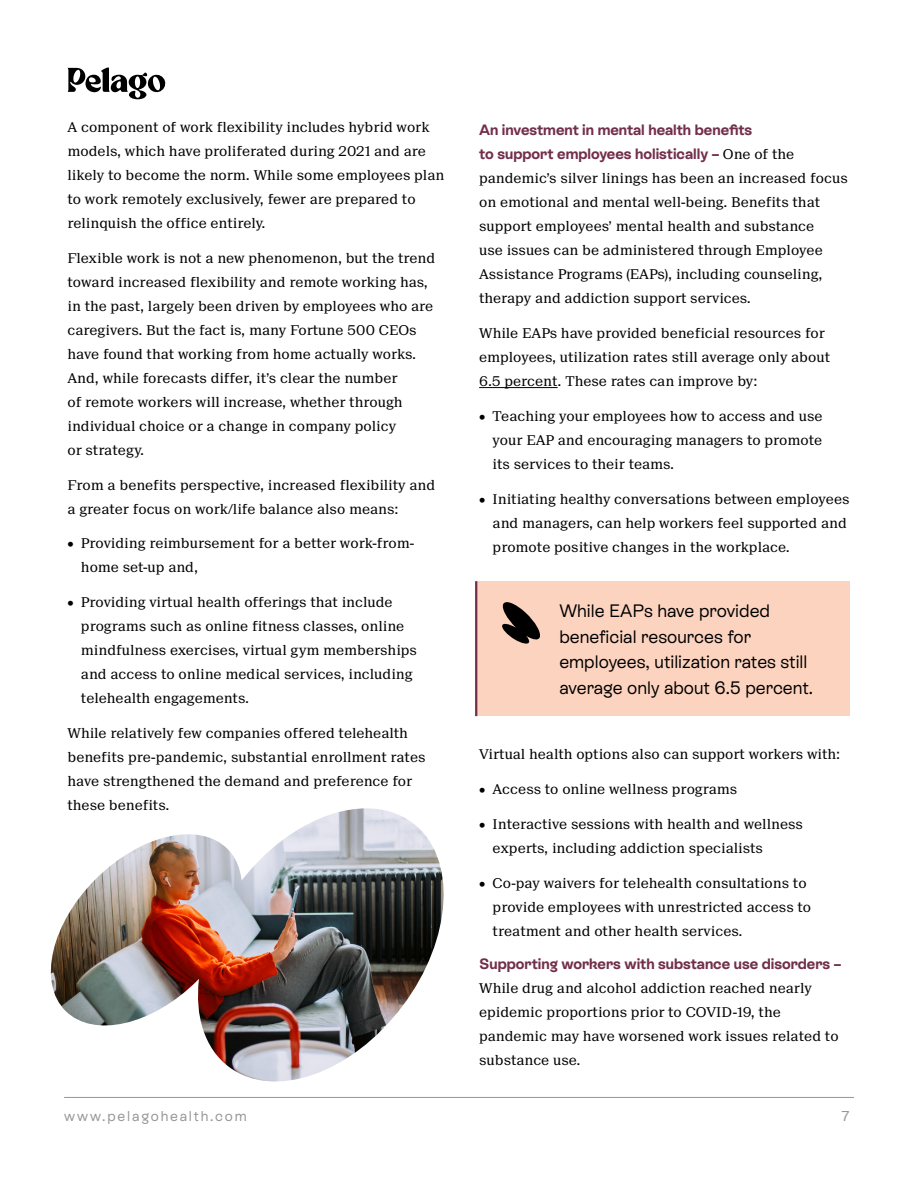
<style>
.page{position:relative;width:918px;height:1188px;background:#fff}
.page>*{position:absolute;margin:0;border:0;box-sizing:border-box;transform-origin:0 0}
.t1{font:18px/25.5px "ES Rebond Grotesque";color:#000}
.t2{font:700 15px/24px "ES Rebond Grotesque";color:#722f49}
.t3{font:14.25px "ES Rebond Grotesque";letter-spacing:.13em;color:#939598}
.t4{font:13.5px/24px "Suisse Neue";color:#000}
.s1{font-family:"Suisse Neue";font-weight:400;font-size:13.5px;color:#000}
</style>
<div class="page">
<hr style="left:479px;top:387px;width:79px;height:1px;background:#000">
<div style="left:475px;top:581px;width:375px;height:135px;background:#fcd3bf"></div>
<hr style="left:475px;top:581px;width:2px;height:135px;background:#722f49">
<svg style="left:502px;top:602px;width:38px;height:42px"></svg>
<img style="left:50px;top:808px;width:394px;height:274px">
<svg style="left:68px;top:68px;width:98px;height:31px"></svg>
<hr style="left:64px;top:1097px;width:790px;height:1px;background:#939598">
<p class="t4" style="left:67px;top:115px;width:378px">A component of work flexibility includes hybrid work models, which have proliferated during 2021 and are likely to become the norm. While some employees plan to work remotely exclusively, fewer are prepared to relinquish the office entirely.</p>
<p class="t4" style="left:67px;top:246px;width:369px">Flexible work is not a new phenomenon, but the trend toward increased flexibility and remote working has, in the past, largely been driven by employees who are caregivers. But the fact is, many Fortune 500 CEOs have found that working from home actually works.<br>And, while forecasts differ, it’s clear the number<br>of remote workers will increase, whether through individual choice or a change in company policy<br>or strategy.</p>
<p class="t4" style="left:67px;top:473px;width:369px">From a benefits perspective, increased flexibility and a greater focus on work/life balance also means:</p>
<p class="t4" style="left:81px;top:532px;width:335px;text-indent:-14px">• Providing reimbursement for a better work-from&shy;home set-up and,</p>
<p class="t4" style="left:81px;top:590px;width:338px;text-indent:-14px">• Providing virtual health offerings that include programs such as online fitness classes, online mindfulness exercises, virtual gym memberships and access to online medical services, including telehealth engagements.</p>
<p class="t4" style="left:67px;top:721px;width:360px">While relatively few companies offered telehealth benefits pre-pandemic, substantial enrollment rates have strengthened the demand and preference for these benefits.</p>
<p class="t2" style="left:479px;top:117px;width:317px">An investment in mental health benefits<br>to support employees holistically – <span class="s1">One of the</span></p>
<p class="t4" style="left:479px;top:167px;width:370px">pandemic’s silver linings has been an increased focus on emotional and mental well-being. Benefits that support employees’ mental health and substance<br>use issues can be administered through Employee Assistance Programs (EAPs), including counseling, therapy and addiction support services.</p>
<p class="t4" style="left:479px;top:321px;width:353px">While EAPs have provided beneficial resources for employees, utilization rates still average only about<br>6.5 percent. These rates can improve by:</p>
<p class="t4" style="left:493px;top:404px;width:331px;text-align:justify;text-indent:-14px">• Teaching your employees how to access and use your EAP and encouraging managers to promote its services to their teams.</p>
<p class="t4" style="left:493px;top:487px;width:358px;text-indent:-14px">• Initiating healthy conversations between employees and managers, can help workers feel supported and promote positive changes in the workplace.</p>
<h1 class="t1" style="left:559px;top:598px;width:255px">While EAPs have provided beneficial resources for employees, utilization rates still average only about 6.5 percent.</h1>
<p class="t4" style="left:479px;top:742px;width:363px">Virtual health options also can support workers with:</p>
<p class="t4" style="left:479px;top:777px;width:260px">• Access to online wellness programs</p>
<p class="t4" style="left:493px;top:812px;width:312px;text-indent:-14px">• Interactive sessions with health and wellness experts, including addiction specialists</p>
<p class="t4" style="left:493px;top:871px;width:320px;text-indent:-14px">• Co-pay waivers for telehealth consultations to provide employees with unrestricted access to treatment and other health services.</p>
<p class="t2" style="left:479px;top:951px;width:364px">Supporting workers with substance use disorders –</p>
<p class="t4" style="left:479px;top:977px;width:361px">While drug and alcohol addiction reached nearly epidemic proportions prior to COVID-19, the pandemic may have worsened work issues related to substance use.</p>
<p class="t3" style="left:64px;top:1107px;width:184px">www.pelagohealth.com</p>
<p class="t3" style="left:841px;top:1107px;width:9px">7</p>
</div>
